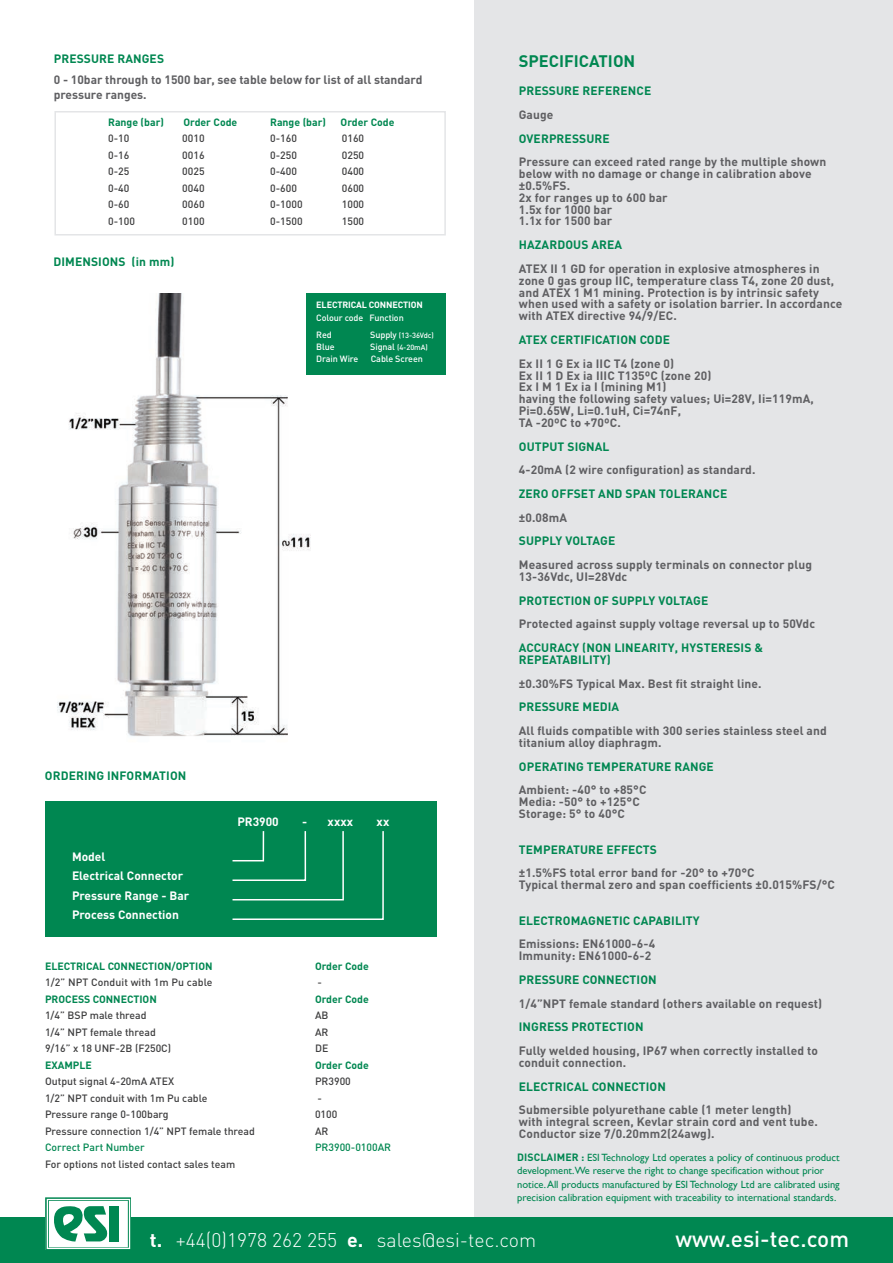
<style>
.page{position:relative;width:893px;height:1263px;background:#fff}
.page>*{position:absolute;margin:0;border:0;box-sizing:border-box;transform-origin:0 0}
.t1{font:500 22.5px "DINOT";color:#fff}
.t2{font:300 19.5px "DINOT";color:#fff}
.t3{font:700 16.5px "DINOT";color:#008751}
.t4{font:700 12px/11.9px "DINOT";letter-spacing:.01em;color:#5f5f62}
.t5{font:700 12px/11.9px "DINOT";letter-spacing:.01em;color:#008751}
.t6{font:700 12px "DINOT";color:#fff}
.t7{font:500 10.5px "DINOT";color:#3e3e3f}
.t8{font:10.5px/13.5px "Gill Sans";color:#008751}
.t9{font:700 10.5px "DINOT";color:#008751}
.t10{font:500 10.5px "DINOT";color:#008751}
.t11{font:500 9px "DINOT";letter-spacing:-.01em;color:#fff}
.t12{font:700 9px "DINOT";letter-spacing:-.01em;color:#fff}
.t13{font:500 7.5px "DINOT";letter-spacing:-.01em;color:#fff}
.s1{font-size:9px}
.s2{font-family:"DINOT";font-weight:700}
.s3{font-weight:700}
</style>
<div class="page">
<div style="left:474px;top:0;width:419px;height:1263px;background:#e4e5e7"></div>
<img style="left:57px;top:293px;width:253px;height:443px">
<div style="left:45px;top:801px;width:392px;height:136px;background:#008751"></div>
<div style="left:54px;top:111px;width:392px;height:125px;border:2px solid #e4e5e7"></div>
<div style="left:307px;top:293px;width:139px;height:81px;background:#008751"></div>
<svg style="left:232px;top:831px;width:152px;height:89px"></svg>
<div style="left:0;top:1218px;width:893px;height:45px;background:#008751"></div>
<svg style="left:45px;top:1197px;width:86px;height:53px"></svg>
<p class="t5" style="left:54px;top:52px;width:112px">PRESSURE RANGES</p>
<p class="t4" style="left:54px;top:72px;width:370px;line-height:15px">0 - 10bar through to 1500 bar, see table below for list of all standard pressure ranges.</p>
<p class="t9" style="left:108px;top:115px;width:57px">Range (bar)</p>
<p class="t9" style="left:183px;top:115px;width:55px">Order Code</p>
<p class="t9" style="left:270px;top:115px;width:57px">Range (bar)</p>
<p class="t9" style="left:341px;top:115px;width:55px">Order Code</p>
<p class="t7" style="left:108px;top:131px;width:23px">0-10</p>
<p class="t7" style="left:182px;top:131px;width:24px">0010</p>
<p class="t7" style="left:270px;top:131px;width:28px">0-160</p>
<p class="t7" style="left:342px;top:131px;width:24px">0160</p>
<p class="t7" style="left:108px;top:148px;width:23px">0-16</p>
<p class="t7" style="left:182px;top:148px;width:24px">0016</p>
<p class="t7" style="left:270px;top:148px;width:28px">0-250</p>
<p class="t7" style="left:342px;top:148px;width:24px">0250</p>
<p class="t7" style="left:108px;top:164px;width:23px">0-25</p>
<p class="t7" style="left:182px;top:164px;width:24px">0025</p>
<p class="t7" style="left:270px;top:164px;width:28px">0-400</p>
<p class="t7" style="left:342px;top:164px;width:24px">0400</p>
<p class="t7" style="left:108px;top:181px;width:23px">0-40</p>
<p class="t7" style="left:182px;top:181px;width:24px">0040</p>
<p class="t7" style="left:270px;top:181px;width:28px">0-600</p>
<p class="t7" style="left:342px;top:181px;width:24px">0600</p>
<p class="t7" style="left:108px;top:197px;width:23px">0-60</p>
<p class="t7" style="left:182px;top:197px;width:24px">0060</p>
<p class="t7" style="left:270px;top:197px;width:34px">0-1000</p>
<p class="t7" style="left:342px;top:197px;width:24px">1000</p>
<p class="t7" style="left:108px;top:214px;width:28px">0-100</p>
<p class="t7" style="left:182px;top:214px;width:24px">0100</p>
<p class="t7" style="left:270px;top:214px;width:34px">0-1500</p>
<p class="t7" style="left:342px;top:214px;width:24px">1500</p>
<p class="t3" style="left:519px;top:50px;width:118px">SPECIFICATION</p>
<p class="t5" style="left:519px;top:84px;width:134px">PRESSURE REFERENCE</p>
<p class="t4" style="left:519px;top:108px;width:36px">Gauge</p>
<p class="t5" style="left:519px;top:132px;width:92px">OVERPRESSURE</p>
<p class="t4" style="left:519px;top:155px;width:309px">Pressure can exceed rated range by the multiple shown below with no damage or change in calibration above ±0.5%FS.</p>
<p class="t4" style="left:519px;top:191px;width:150px">2x for ranges up to 600 bar</p>
<p class="t4" style="left:519px;top:203px;width:95px">1.5x for 1000 bar</p>
<p class="t4" style="left:519px;top:215px;width:95px">1.1x for 1500 bar</p>
<p class="t5" style="left:519px;top:238px;width:105px">HAZARDOUS AREA</p>
<p class="t4" style="left:519px;top:262px;width:325px">ATEX II 1 GD for operation in explosive atmospheres in zone 0 gas group IIC, temperature class T4, zone 20 dust, and ATEX 1 M1 mining. Protection is by intrinsic safety when used with a safety or isolation barrier. In accordance with ATEX directive 94/9/EC.</p>
<p class="t5" style="left:519px;top:333px;width:153px">ATEX CERTIFICATION CODE</p>
<p class="t4" style="left:519px;top:357px;width:157px">Ex II 1 G Ex ia IIC T4 (zone 0)</p>
<p class="t4" style="left:519px;top:369px;width:194px">Ex II 1 D Ex ia IIIC T135ºC (zone 20)</p>
<p class="t4" style="left:519px;top:381px;width:149px">Ex I M 1 Ex ia I (mining M1)</p>
<p class="t4" style="left:519px;top:392px;width:296px">having the following safety values; Ui=28V, Ii=119mA,</p>
<p class="t4" style="left:519px;top:404px;width:164px">Pi=0.65W, Li=0.1uH, Ci=74nF,</p>
<p class="t4" style="left:519px;top:416px;width:103px">TA -20ºC to +70ºC.</p>
<p class="t5" style="left:519px;top:440px;width:92px">OUTPUT SIGNAL</p>
<p class="t4" style="left:519px;top:464px;width:238px">4-20mA (2 wire configuration) as standard.</p>
<p class="t5" style="left:519px;top:487px;width:210px">ZERO OFFSET AND SPAN TOLERANCE</p>
<p class="t4" style="left:519px;top:511px;width:50px">±0.08mA</p>
<p class="t5" style="left:519px;top:535px;width:98px">SUPPLY VOLTAGE</p>
<p class="t4" style="left:519px;top:558px;width:295px">Measured across supply terminals on connector plug</p>
<p class="t4" style="left:519px;top:570px;width:110px">13-36Vdc, UI=28Vdc</p>
<p class="t5" style="left:519px;top:594px;width:191px">PROTECTION OF SUPPLY VOLTAGE</p>
<p class="t4" style="left:519px;top:618px;width:298px">Protected against supply voltage reversal up to 50Vdc</p>
<p class="t5" style="left:519px;top:641px;width:246px">ACCURACY (NON LINEARITY, HYSTERESIS &amp;<br>REPEATABILITY)</p>
<p class="t4" style="left:519px;top:677px;width:244px">±0.30%FS Typical Max. Best fit straight line.</p>
<p class="t5" style="left:519px;top:701px;width:102px">PRESSURE MEDIA</p>
<p class="t4" style="left:519px;top:724px;width:310px">All fluids compatible with 300 series stainless steel and titanium alloy diaphragm.</p>
<p class="t5" style="left:519px;top:760px;width:197px">OPERATING TEMPERATURE RANGE</p>
<p class="t4" style="left:519px;top:783px;width:129px">Ambient: -40° to +85°C</p>
<p class="t4" style="left:519px;top:795px;width:123px">Media: -50° to +125°C</p>
<p class="t4" style="left:519px;top:807px;width:108px">Storage: 5° to 40°C</p>
<p class="t5" style="left:519px;top:843px;width:140px">TEMPERATURE EFFECTS</p>
<p class="t4" style="left:519px;top:866px;width:237px">±1.5%FS total error band for -20° to +70°C</p>
<p class="t4" style="left:519px;top:878px;width:318px">Typical thermal zero and span coefficients ±0.015%FS/°C</p>
<p class="t5" style="left:519px;top:914px;width:182px">ELECTROMAGNETIC CAPABILITY</p>
<p class="t4" style="left:519px;top:938px;width:138px">Emissions: EN61000-6-4</p>
<p class="t4" style="left:519px;top:949px;width:134px">Immunity: EN61000-6-2</p>
<p class="t5" style="left:519px;top:973px;width:139px">PRESSURE CONNECTION</p>
<p class="t4" style="left:519px;top:997px;width:305px">1/4”NPT female standard (others available on request)</p>
<p class="t5" style="left:519px;top:1020px;width:126px">INGRESS PROTECTION</p>
<p class="t4" style="left:519px;top:1044px;width:301px">Fully welded housing, IP67 when correctly installed to conduit connection.</p>
<p class="t5" style="left:519px;top:1080px;width:149px">ELECTRICAL CONNECTION</p>
<p class="t4" style="left:519px;top:1103px;width:301px">Submersible polyurethane cable (1 meter length) with integral screen, Kevlar strain cord and vent tube.<br>Conductor size 7/0.20mm2(24awg).</p>
<p class="t5" style="left:53px;top:255px;width:122px">DIMENSIONS (in mm)</p>
<p class="t12" style="left:316px;top:298px;width:108px">ELECTRICAL CONNECTION</p>
<p class="t11" style="left:316px;top:312px;width:89px">Colour code Function</p>
<p class="t11" style="left:316px;top:328px;width:17px">Red</p>
<p class="t13" style="left:370px;top:330px;width:65px"><span class="s1">Supply</span> (13-36Vdc)</p>
<p class="t11" style="left:316px;top:340px;width:20px">Blue</p>
<p class="t13" style="left:370px;top:342px;width:59px"><span class="s1">Signal</span> (4-20mA)</p>
<p class="t11" style="left:316px;top:352px;width:44px">Drain Wire</p>
<p class="t11" style="left:371px;top:352px;width:54px">Cable Screen</p>
<p class="t5" style="left:45px;top:769px;width:143px">ORDERING INFORMATION</p>
<p class="t6" style="left:237px;top:814px;width:43px">PR3900</p>
<p class="t6" style="left:302px;top:814px;width:53px">- xxxx</p>
<p class="t6" style="left:377px;top:814px;width:14px">xx</p>
<p class="t6" style="left:72px;top:848px;width:35px">Model</p>
<p class="t6" style="left:72px;top:868px;width:113px">Electrical Connector</p>
<p class="t6" style="left:72px;top:887px;width:119px">Pressure Range - Bar</p>
<p class="t6" style="left:72px;top:907px;width:108px">Process Connection</p>
<p class="t9" style="left:45px;top:959px;width:169px">ELECTRICAL CONNECTION/OPTION</p>
<p class="t9" style="left:315px;top:959px;width:55px">Order Code</p>
<p class="t7" style="left:45px;top:975px;width:169px">1/2” NPT Conduit with 1m Pu cable</p>
<p class="t7" style="left:318px;top:975px;width:6px">-</p>
<p class="t9" style="left:45px;top:992px;width:113px">PROCESS CONNECTION</p>
<p class="t9" style="left:315px;top:992px;width:55px">Order Code</p>
<p class="t7" style="left:45px;top:1008px;width:103px">1/4” BSP male thread</p>
<p class="t7" style="left:315px;top:1008px;width:15px">AB</p>
<p class="t7" style="left:45px;top:1025px;width:112px">1/4” NPT female thread</p>
<p class="t7" style="left:315px;top:1025px;width:15px">AR</p>
<p class="t7" style="left:45px;top:1041px;width:128px">9/16” x 18 UNF-2B (F250C)</p>
<p class="t7" style="left:315px;top:1041px;width:15px">DE</p>
<p class="t9" style="left:45px;top:1058px;width:48px">EXAMPLE</p>
<p class="t9" style="left:315px;top:1058px;width:55px">Order Code</p>
<p class="t7" style="left:45px;top:1074px;width:131px">Output signal 4-20mA ATEX</p>
<p class="t7" style="left:315px;top:1074px;width:37px">PR3900</p>
<p class="t7" style="left:45px;top:1091px;width:164px">1/2” NPT conduit with 1m Pu cable</p>
<p class="t7" style="left:318px;top:1091px;width:6px">-</p>
<p class="t7" style="left:45px;top:1107px;width:125px">Pressure range 0-100barg</p>
<p class="t7" style="left:315px;top:1107px;width:24px">0100</p>
<p class="t7" style="left:45px;top:1124px;width:211px">Pressure connection 1/4” NPT female thread</p>
<p class="t7" style="left:315px;top:1124px;width:15px">AR</p>
<p class="t10" style="left:45px;top:1140px;width:101px">Correct Part Number</p>
<p class="t10" style="left:315px;top:1140px;width:78px">PR3900-0100AR</p>
<p class="t7" style="left:45px;top:1157px;width:192px">For options not listed contact sales team</p>
<p class="t8" style="left:517px;top:1150px;width:324px"><span class="s2">DISCLAIMER :</span> ESI Technology Ltd operates a policy of continuous product development.We reserve the right to change specification without prior notice. All products manufactured by ESI Technology Ltd are calibrated using precision calibration equipment with traceability to international standards.</p>
<p class="t2" style="left:150px;top:1226px;width:388px"><span class="s3">t.</span> +44(0)1978 262 255 <span class="s3">e.</span> sales@esi-tec.com</p>
<p class="t1" style="left:675px;top:1223px;width:175px">www.esi-tec.com</p>
</div>
